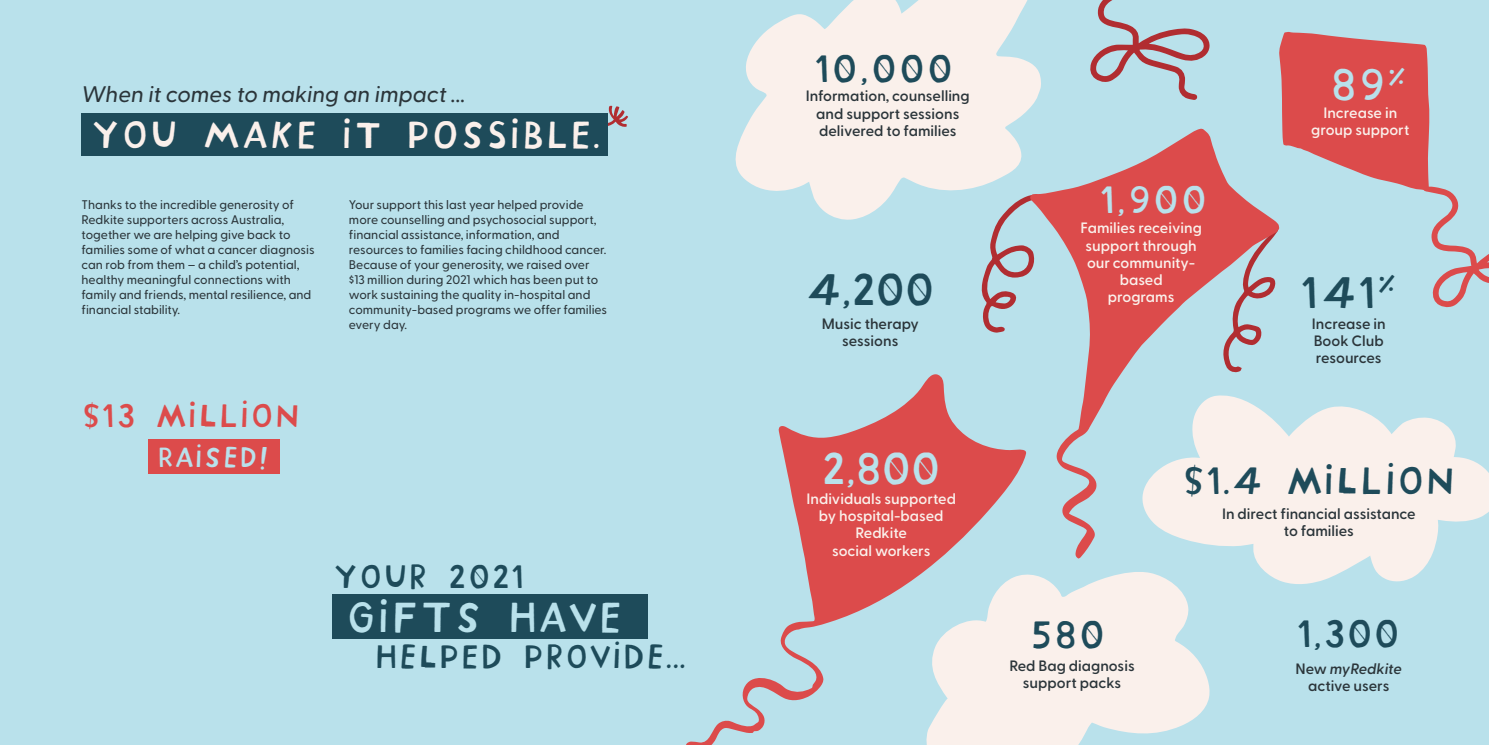
<style>
.page{position:relative;width:1489px;height:745px;background:#fff}
.page>*{position:absolute;margin:0;border:0;box-sizing:border-box;transform-origin:0 0}
.t1{font:43.75px "Matilda";letter-spacing:-.035em;color:#1e4b5a}
.t2{font:43.75px "Matilda";color:#b9e1eb}
.t3{font:41.62px "Matilda";color:#b9e1eb}
.t4{font:37.75px "Matilda";color:#1e4b5a}
.t5{font:37.75px "Matilda";color:#b9e1eb}
.t6{font:37.5px "Matilda";color:#faf0eb}
.t7{font:32.12px "Matilda";color:#1e4b5a}
.t8{font:32.12px "Matilda";color:#dc4b4b}
.t9{font:27.5px "Matilda";color:#b9e1eb}
.t10{font:italic 500 22.5px "Greycliff CF";color:#2b353a}
.t11{font:600 15px/17.2px "Greycliff CF";color:#2b353a;text-align:center}
.t12{font:600 15px/17.2px "Greycliff CF";color:#faf0eb;text-align:center}
.t13{font:500 12.5px/15px "Greycliff CF";color:#2b353a}
.s1{font-style:italic}
</style>
<div class="page">
<div style="left:0;top:0;width:1488px;height:744px;background:#b9e1eb"></div>
<svg style="left:1255px;top:406px;width:233px;height:178px;fill:#faf0eb"></svg>
<svg style="left:608px;top:106px;width:20px;height:21px"></svg>
<svg style="left:1279px;top:32px;width:209px;height:276px"></svg>
<svg style="left:735px;top:0;width:301px;height:220px;fill:#faf0eb"></svg>
<svg style="left:1026px;top:572px;width:184px;height:172px;fill:#faf0eb"></svg>
<svg style="left:686px;top:374px;width:340px;height:370px"></svg>
<svg style="left:981px;top:194px;width:48px;height:138px"></svg>
<svg style="left:1029px;top:128px;width:250px;height:430px"></svg>
<svg style="left:966px;top:0;width:243px;height:100px"></svg>
<div style="left:81px;top:113px;width:527px;height:43px;background:#1e4b5a"></div>
<div style="left:148px;top:439px;width:131px;height:35px;background:#dc4b4b"></div>
<div style="left:332px;top:594px;width:315px;height:44px;background:#1e4b5a"></div>
<h3 class="t10" style="left:81px;top:77px;width:385px">When it comes to making an impact ...</h3>
<h3 class="t6" style="left:90px;top:117px;width:511px">YOU MAKE IT POSSIBLE.</h3>
<p class="t13" style="left:81px;top:196px;width:234px">Thanks to the incredible generosity of Redkite supporters across Australia, together we are helping give back to families some of what a cancer diagnosis can rob from them – a child’s potential, healthy meaningful connections with family and friends, mental resilience, and financial stability.</p>
<h3 class="t8" style="left:81px;top:401px;width:95px">$13 MIL</h3>
<h3 class="t8" style="left:218px;top:401px;width:84px">LION</h3>
<h3 class="t9" style="left:157px;top:444px;width:114px">RAISED!</h3>
<p class="t13" style="left:349px;top:196px;width:260px">Your support this last year helped provide more counselling and psychosocial support, financial assistance, information, and resources to families facing childhood cancer.<br>Because of your generosity, we raised over $13 million during 2021 which has been put to work sustaining the quality in-hospital and community-based programs we offer families every day.</p>
<h3 class="t7" style="left:332px;top:561px;width:194px">YOUR 2021</h3>
<h2 class="t3" style="left:346px;top:597px;width:279px">GIFTS HAVE</h2>
<h3 class="t7" style="left:374px;top:641px;width:313px">HELPED PROVIDE...</h3>
<h3 class="t4" style="left:814px;top:51px;width:141px">10,000</h3>
<p class="t11" style="left:805px;top:86px;width:165px">Information, counselling and support sessions delivered to families</p>
<h1 class="t1" style="left:804px;top:269px;width:133px">4,200</h1>
<p class="t11" style="left:821px;top:314px;width:99px">Music therapy sessions</p>
<h1 class="t2" style="left:820px;top:448px;width:123px">2,800</h1>
<p class="t12" style="left:806px;top:488px;width:151px">Individuals supported by hospital-based<br>Redkite<br>social workers</p>
<h1 class="t2" style="left:1329px;top:64px;width:79px">89<sup>%</sup></h1>
<h3 class="t5" style="left:1099px;top:181px;width:110px">1,900</h3>
<p class="t12" style="left:1080px;top:218px;width:123px">Families receiving support through our community&shy;based<br>programs</p>
<p class="t12" style="left:1311px;top:103px;width:99px">Increase in group support</p>
<h1 class="t1" style="left:1300px;top:272px;width:98px">141<sup>%</sup></h1>
<p class="t11" style="left:1311px;top:314px;width:75px;text-align:left">Increase in<br>Book Club resources</p>
<h3 class="t4" style="left:1029px;top:617px;width:78px">580</h3>
<p class="t11" style="left:1009px;top:655px;width:127px">Red Bag diagnosis support packs</p>
<h3 class="t4" style="left:1182px;top:462px;width:275px">$1.4 MILLION</h3>
<p class="t11" style="left:1221px;top:503px;width:195px">In direct financial assistance to families</p>
<h3 class="t4" style="left:1296px;top:615px;width:105px">1,300</h3>
<p class="t11" style="left:1295px;top:658px;width:108px">New <span class="s1">myRedkite </span>active users</p>
</div>
